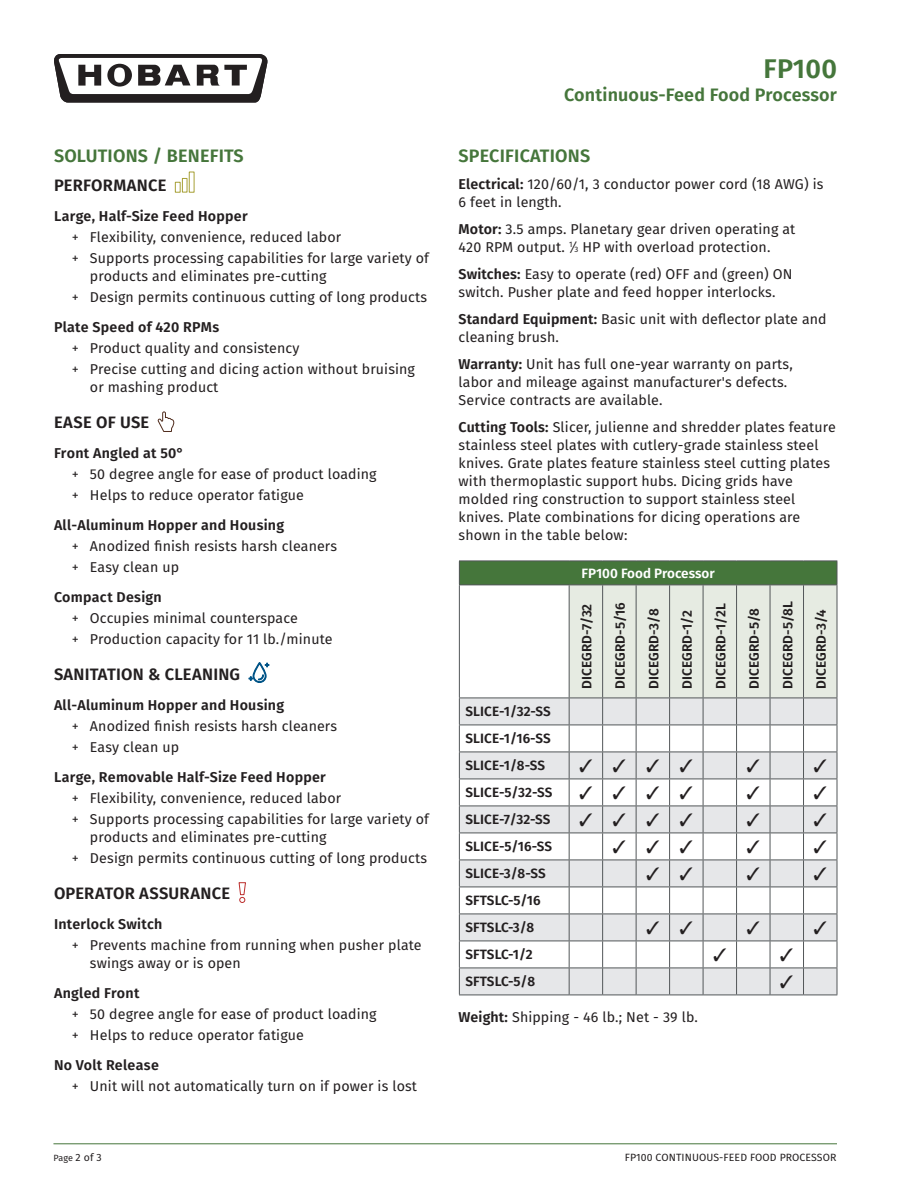
<style>
.page{position:relative;width:918px;height:1188px;background:#fff}
.page>*{position:absolute;margin:0;border:0;box-sizing:border-box;transform-origin:0 0}
.t1{font:600 27px "Fira Sans";letter-spacing:.01em;color:#45763b}
.t2{font:600 18px "Fira Sans";letter-spacing:.01em;color:#45763b}
.t3{font:18px "Zapf Dingbats ITC";color:#231f20}
.t4{font:600 16.5px "Fira Sans";letter-spacing:.01em;color:#231f20}
.t5{font:14.25px/21px "Fira Sans";letter-spacing:.01em;color:#231f20}
.t6{font:600 13.5px/27px "Fira Sans";letter-spacing:.01em;color:#231f20;text-align:justify}
.t7{font:600 13.5px "Fira Sans";color:#fff}
.t8{font:10.5px "Fira Sans";letter-spacing:.01em;color:#231f20}
.t9{font:9px "Fira Sans";color:#231f20}
.s1{font-weight:600}
.s2{font-style:inherit}
.s3{font-size:7.8px}
.s4{font-size:10.5px}
</style>
<div class="page">
<hr style="left:53px;top:1143px;width:784px;height:1px;background:#45763b">
<svg style="left:54px;top:54px;width:213px;height:49px"></svg>
<svg style="left:175px;top:172px;width:19px;height:21px"></svg>
<svg style="left:158px;top:412px;width:16px;height:20px"></svg>
<svg style="left:249px;top:662px;width:20px;height:21px"></svg>
<svg style="left:239px;top:882px;width:7px;height:21px"></svg>
<div style="left:459px;top:561px;width:378px;height:24px;background:#45763b"></div>
<svg style="left:460px;top:699px;width:109px;height:296px;fill:#e6e7e9"></svg>
<hr style="left:459px;top:561px;width:110px;height:1px;background:#535759">
<svg style="left:459px;top:562px;width:1px;height:23px"></svg>
<hr style="left:459px;top:585px;width:110px;height:1px;background:#535759">
<hr style="left:459px;top:585px;width:1px;height:113px;background:#535759">
<hr style="left:459px;top:698px;width:110px;height:1px;background:#535759">
<hr style="left:459px;top:725px;width:110px;height:1px;background:#535759">
<hr style="left:459px;top:752px;width:110px;height:1px;background:#535759">
<hr style="left:459px;top:779px;width:110px;height:1px;background:#535759">
<hr style="left:459px;top:806px;width:110px;height:1px;background:#535759">
<hr style="left:459px;top:833px;width:110px;height:1px;background:#535759">
<hr style="left:459px;top:860px;width:110px;height:1px;background:#535759">
<hr style="left:459px;top:887px;width:110px;height:1px;background:#535759">
<hr style="left:459px;top:914px;width:110px;height:1px;background:#535759">
<hr style="left:459px;top:941px;width:110px;height:1px;background:#535759">
<hr style="left:459px;top:968px;width:110px;height:1px;background:#535759">
<svg style="left:459px;top:698px;width:1px;height:297px"></svg>
<hr style="left:459px;top:995px;width:110px;height:1px;background:#535759">
<hr style="left:569px;top:995px;width:34px;height:1px;background:#535759">
<hr style="left:603px;top:995px;width:33px;height:1px;background:#535759">
<hr style="left:636px;top:995px;width:34px;height:1px;background:#535759">
<hr style="left:670px;top:995px;width:33px;height:1px;background:#535759">
<hr style="left:703px;top:995px;width:34px;height:1px;background:#535759">
<hr style="left:737px;top:995px;width:33px;height:1px;background:#535759">
<hr style="left:770px;top:995px;width:34px;height:1px;background:#535759">
<hr style="left:804px;top:995px;width:33px;height:1px;background:#535759">
<svg style="left:569px;top:561px;width:269px;height:434px"></svg>
<p class="t2" style="left:54px;top:141px;width:191px">SOLUTIONS / BENEFITS</p>
<p class="t4" style="left:54px;top:171px;width:114px">PERFORMANCE</p>
<p class="t5" style="left:72px;top:205px;width:359px;text-indent:-18px"><span class="s1">Large, Half-Size Feed Hopper<br></span><span class="s2">+</span> Flexibility, convenience, reduced labor<br><span class="s2">+</span> Supports processing capabilities for large variety of</p>
<p class="t5" style="left:72px;top:265px;width:357px;text-indent:18px">products and eliminates pre-cutting<br><span class="s2">+</span> Design permits continuous cutting of long products</p>
<p class="t5" style="left:72px;top:316px;width:345px;text-indent:-18px"><span class="s1">Plate Speed of 420 RPMs<br></span><span class="s2">+</span> Product quality and consistency<br><span class="s2">+</span> Precise cutting and dicing action without bruising</p>
<p class="t5" style="left:90px;top:376px;width:130px">or mashing product</p>
<p class="t4" style="left:54px;top:408px;width:97px">EASE OF USE</p>
<p class="t5" style="left:72px;top:442px;width:306px;text-indent:-18px"><span class="s1">Front Angled at 50°<br></span><span class="s2">+</span> 50 degree angle for ease of product loading <span class="s2">+</span> Helps to reduce operator fatigue</p>
<p class="t5" style="left:72px;top:514px;width:267px;text-indent:-18px"><span class="s1">All-Aluminum Hopper and Housing<br></span><span class="s2">+</span> Anodized finish resists harsh cleaners <span class="s2">+</span> Easy clean up</p>
<p class="t5" style="left:72px;top:586px;width:262px;text-indent:-18px"><span class="s1">Compact Design<br></span><span class="s2">+</span> Occupies minimal counterspace<br><span class="s2">+</span> Production capacity for 11 lb./minute</p>
<p class="t4" style="left:54px;top:660px;width:188px">SANITATION &amp; CLEANING</p>
<p class="t5" style="left:72px;top:694px;width:267px;text-indent:-18px"><span class="s1">All-Aluminum Hopper and Housing<br></span><span class="s2">+</span> Anodized finish resists harsh cleaners <span class="s2">+</span> Easy clean up</p>
<p class="t5" style="left:72px;top:766px;width:359px;text-indent:-18px"><span class="s1">Large, Removable Half-Size Feed Hopper<br></span><span class="s2">+</span> Flexibility, convenience, reduced labor<br><span class="s2">+</span> Supports processing capabilities for large variety of</p>
<p class="t5" style="left:72px;top:826px;width:357px;text-indent:18px">products and eliminates pre-cutting<br><span class="s2">+</span> Design permits continuous cutting of long products</p>
<p class="t4" style="left:54px;top:879px;width:178px">OPERATOR ASSURANCE</p>
<p class="t5" style="left:72px;top:913px;width:351px;text-indent:-18px"><span class="s1">Interlock Switch<br></span><span class="s2">+</span> Prevents machine from running when pusher plate</p>
<p class="t5" style="left:90px;top:952px;width:152px">swings away or is open</p>
<p class="t5" style="left:72px;top:982px;width:306px;text-indent:-18px"><span class="s1">Angled Front<br></span><span class="s2">+</span> 50 degree angle for ease of product loading <span class="s2">+</span> Helps to reduce operator fatigue</p>
<p class="t5" style="left:72px;top:1054px;width:347px;text-indent:-18px"><span class="s1">No Volt Release<br></span><span class="s2">+</span> Unit will not automatically turn on if power is lost</p>
<h1 class="t1" style="left:764px;top:47px;width:75px">FP100</h1>
<p class="t2" style="left:564px;top:80px;width:274px">Continuous-Feed Food Processor</p>
<p class="t2" style="left:459px;top:141px;width:133px">SPECIFICATIONS</p>
<p class="t5" style="left:459px;top:174px;width:366px;line-height:18px"><span class="s1">Electrical:</span> 120/60/1, 3 conductor power cord (18 AWG) is<br>6 feet in length.</p>
<p class="t5" style="left:459px;top:219px;width:338px;line-height:18px"><span class="s1">Motor:</span> 3.5 amps. Planetary gear driven operating at<br>420 RPM output. <sup>1</sup>⁄<span class="s3">3</span> HP with overload protection.</p>
<p class="t5" style="left:459px;top:264px;width:335px;line-height:18px"><span class="s1">Switches:</span> Easy to operate (red) OFF and (green) ON switch. Pusher plate and feed hopper interlocks.</p>
<p class="t5" style="left:459px;top:309px;width:370px;line-height:18px"><span class="s1">Standard Equipment:</span> Basic unit with deflector plate and cleaning brush.</p>
<p class="t5" style="left:459px;top:354px;width:336px;line-height:18px"><span class="s1">Warranty:</span> Unit has full one-year warranty on parts, labor and mileage against manufacturer's defects.<br>Service contracts are available.</p>
<p class="t5" style="left:459px;top:417px;width:379px;line-height:18px"><span class="s1">Cutting Tools:</span> Slicer, julienne and shredder plates feature stainless steel plates with cutlery-grade stainless steel knives. Grate plates feature stainless steel cutting plates with thermoplastic support hubs. Dicing grids have molded ring construction to support stainless steel knives. Plate combinations for dicing operations are shown in the table below:</p>
<p class="t6" style="left:465px;top:697px;width:87px">SLICE-1/32-SS SLICE-1/16-SS SLICE-1/8-SS</p>
<p class="t7" style="left:582px;top:562px;width:135px">FP100 Food Processor</p>
<p class="t6" style="left:572px;top:689px;width:87px;rotate:-90deg">DICEGRD-7/32</p>
<p class="t6" style="left:606px;top:689px;width:88px;rotate:-90deg">DICEGRD-5/16</p>
<p class="t6" style="left:639px;top:689px;width:82px;rotate:-90deg">DICEGRD-3/8</p>
<p class="t6" style="left:673px;top:689px;width:80px;rotate:-90deg">DICEGRD-1/2</p>
<p class="t6" style="left:706px;top:689px;width:87px;rotate:-90deg">DICEGRD-1/2L</p>
<p class="t6" style="left:740px;top:689px;width:83px;rotate:-90deg">DICEGRD-5/8</p>
<p class="t6" style="left:773px;top:689px;width:90px;rotate:-90deg">DICEGRD-5/8L</p>
<p class="t6" style="left:807px;top:689px;width:81px;rotate:-90deg">DICEGRD-3/4</p>
<p class="t3" style="left:579px;top:758px;width:116px">✓✓✓✓</p>
<p class="t6" style="left:465px;top:778px;width:89px">SLICE-5/32-SS</p>
<p class="t3" style="left:579px;top:785px;width:116px">✓✓✓✓</p>
<p class="t6" style="left:465px;top:805px;width:87px">SLICE-7/32-SS</p>
<p class="t3" style="left:579px;top:812px;width:116px">✓✓✓✓</p>
<p class="t6" style="left:465px;top:832px;width:88px">SLICE-5/16-SS</p>
<p class="t3" style="left:613px;top:839px;width:82px">✓✓✓</p>
<p class="t6" style="left:465px;top:859px;width:82px">SLICE-3/8-SS</p>
<p class="t6" style="left:465px;top:886px;width:77px">SFTSLC-5/16<br>SFTSLC-3/8</p>
<p class="t6" style="left:465px;top:940px;width:69px">SFTSLC-1/2</p>
<p class="t6" style="left:465px;top:967px;width:71px">SFTSLC-5/8</p>
<p class="t5" style="left:459px;top:1006px;width:241px"><span class="s1">Weight:</span> Shipping - 46 lb.; Net - 39 lb.</p>
<p class="t9" style="left:53px;top:1151px;width:50px">Page <span class="s4">2 of 3</span></p>
<p class="t8" style="left:625px;top:1149px;width:213px">FP100 CONTINUOUS-FEED FOOD PROCESSOR</p>
</div>
